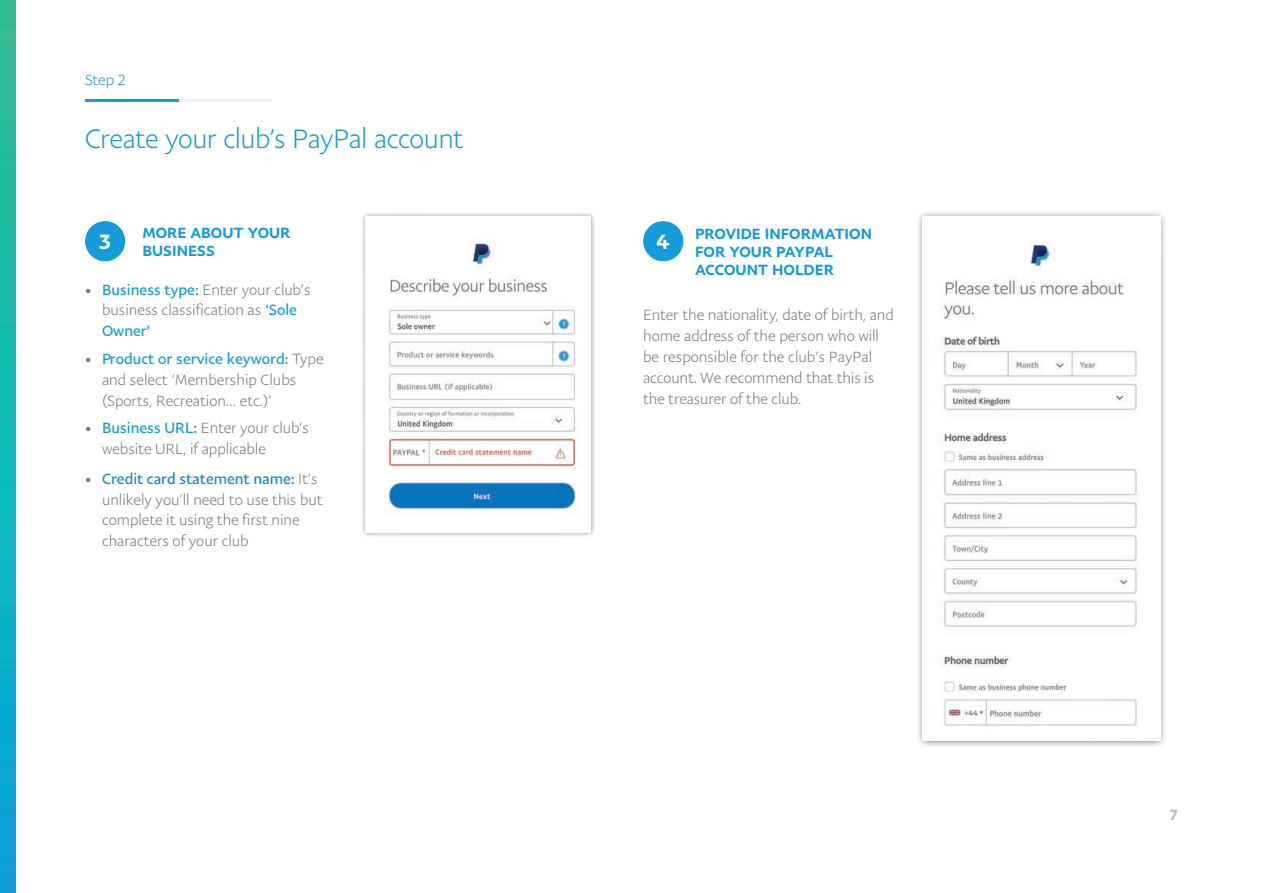
<style>
.page{position:relative;width:1263px;height:893px;background:#fff}
.page>*{position:absolute;margin:0;border:0;box-sizing:border-box;transform-origin:0 0}
.t1{font:300 27px "Pay Pal Sans Big";letter-spacing:-.025em;color:#159bd8}
.t2{font:500 21px "Pay Pal Sans Big";color:#fff}
.t3{font:300 15px/21px "Pay Pal Sans Big";letter-spacing:-.005em;color:#75797b}
.t4{font:500 15px/18px "Pay Pal Sans Big";color:#159bd8}
.t5{font:300 15px "Pay Pal Sans Big";color:#159bd8}
.t6{font:500 15px "Pay Pal Sans Big";color:#75797b}
.s1{font-weight:400;color:#159bd8}
.s2{font-weight:400;color:#128acf}
</style>
<div class="page">
<div style="left:85px;top:221px;width:40px;height:40px;background:#159bd8;border-radius:50%"></div>
<div style="left:643px;top:221px;width:40px;height:40px;background:#159bd8;border-radius:50%"></div>
<div style="left:360px;top:211px;width:236px;height:327px;background:#000;opacity:.5"></div>
<img style="left:366px;top:217px;width:225px;height:315px">
<div style="left:915px;top:209px;width:252px;height:540px;background:#000;opacity:.5"></div>
<img style="left:923px;top:217px;width:237px;height:524px">
<hr style="left:85px;top:99px;width:186px;height:3px;background:#75797b">
<hr style="left:85px;top:99px;width:93px;height:3px;background:#159bd8">
<svg style="left:0;top:0;width:15px;height:893px;background:#16b3b6"></svg>
<p class="t5" style="left:85px;top:71px;width:42px">Step 2</p>
<h1 class="t1" style="left:85px;top:122px;width:380px">Create your club’s PayPal account</h1>
<p class="t4" style="left:142px;top:223px;width:150px">MORE ABOUT YOUR<br>BUSINESS</p>
<p class="t4" style="left:695px;top:224px;width:178px">PROVIDE INFORMATION<br>FOR YOUR PAYPAL<br>ACCOUNT HOLDER</p>
<h2 class="t2" style="left:99px;top:228px;width:13px">3</h2>
<h2 class="t2" style="left:657px;top:228px;width:15px">4</h2>
<p class="t3" style="left:102px;top:279px;width:210px;text-indent:-17px">• <span class="s1">Business type:</span> Enter your club’s business classification as <span class="s1">‘Sole<br>Owner'</span></p>
<p class="t3" style="left:102px;top:348px;width:223px;text-indent:-17px">• <span class="s1">Product or service keyword:</span> Type and select ‘Membership Clubs (Sports, Recreation… etc.)’</p>
<p class="t3" style="left:102px;top:417px;width:208px;text-indent:-17px">• <span class="s1">Business URL:</span> Enter your club’s website URL, if applicable</p>
<p class="t3" style="left:102px;top:468px;width:222px;text-indent:-17px">• <span class="s2">Credit card statement name:</span> It’s unlikely you’ll need to use this but complete it using the first nine characters of your club</p>
<p class="t3" style="left:643px;top:304px;width:252px">Enter the nationality, date of birth, and home address of the person who will be responsible for the club’s PayPal account. We recommend that this is the treasurer of the club.</p>
<p class="t6" style="left:1170px;top:805px;width:10px">7</p>
</div>
